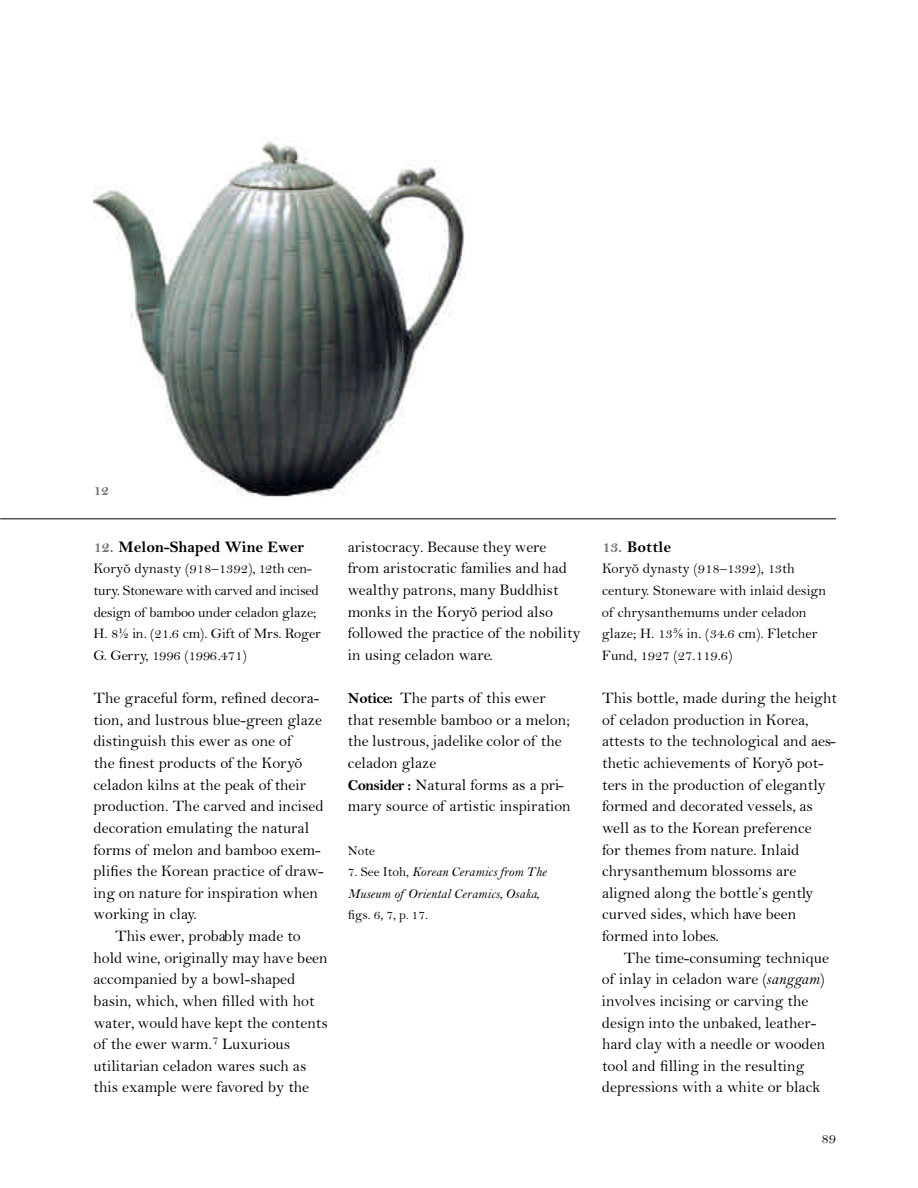
<style>
.page{position:relative;width:918px;height:1188px;background:#fff}
.page>*{position:absolute;margin:0;border:0;box-sizing:border-box;transform-origin:0 0}
.t1{font:16.2px/21.6px "Bell M Tdia";color:#000}
.t2{font:700 16.2px "Bell M Tdia";color:#000}
.t3{font:700 15px "Bell";color:#737373}
.t4{font:14.7px/21.6px "Bell M Tdia";color:#000}
.t5{font:14.7px "Bell";color:#000}
.t6{font:italic 13.5px/21.6px "Bell M Tdia";color:#000}
.t7{font:13.5px "Bell M Tdia";color:#000}
.s1{font-family:"Bell";color:#737373}
.s2{font-family:"Bell";font-weight:700;font-size:15.3px}
.s3{font-style:normal}
.s4{font-style:italic}
</style>
<div class="page">
<hr style="left:0;top:519px;width:836px;height:1px;background:#000">
<img style="left:93px;top:136px;width:372px;height:361px">
<p class="t3" style="left:94px;top:485px;width:17px">12</p>
<p class="t2" style="left:94px;top:540px;width:212px"><span class="s1">12.</span> Melon-Shaped Wine Ewer</p>
<p class="t4" style="left:93px;top:559px;width:229px">Koryô dynasty (918–1392), 12th cen-<br>t u ry. Stoneware with carved and i n c i s e d design of bamboo under celadon g l a z e ; H. 8ß in. (21.6 cm). Gift of M rs. Rog e r G. Gerry, 1996 (1996.471)</p>
<p class="t1" style="left:93px;top:688px;width:232px">The graceful form, refined decora&shy;tion, and lustrous blue-green glaze distinguish this ewer as one of<br>the finest products of the Koryô celadon kilns at the peak of their production. The carved and incised decoration emulating the natural forms of melon and bamboo exem&shy;plifies the Korean practice of draw&shy;ing on nature for inspiration when working in clay.</p>
<p class="t1" style="left:93px;top:926px;width:236px;text-indent:22px">This ewer, probably made to hold wine, originally may have been accompanied by a bowl-shaped basin, which, when filled with hot water, would have kept the contents of the ewer warm.<sup>7</sup> Luxurious utilitarian celadon wares such as this example were favored by the</p>
<p class="t1" style="left:348px;top:537px;width:234px">aristocracy. Because they were from aristocratic families and had wealthy patrons, many Buddhist monks in the Koryô period also followed the practice of the nobility in using celadon ware.</p>
<p class="t1" style="left:348px;top:688px;width:225px"><span class="s2">Notice:</span> The parts of this ewer that resemble bamboo or a melon; the lustrous, jadelike color of the celadon glaze<br><span class="s2">Consider :</span> Natural forms as a pri&shy;mary source of artistic inspiration</p>
<p class="t7" style="left:348px;top:845px;width:29px">Note</p>
<p class="t6" style="left:348px;top:862px;width:200px"><span class="s3">7. See Itoh,</span> Korean Ceramics from The<br>Museum of Oriental Ceramics, Osaka<span class="s3">, figs. 6, 7, p. 17.</span></p>
<p class="t2" style="left:602px;top:540px;width:71px"><span class="s1">13.</span> Bottle</p>
<p class="t4" style="left:602px;top:559px;width:226px">Koryô dynasty (918–1392), 13th century. Stoneware with inlaid design of chrysanthemums under celadon glaze; H. 13¢ in. (34.6 cm). Fletcher<br>Fund, 1927 (27.119.6)</p>
<p class="t1" style="left:602px;top:688px;width:236px">This bottle, made during the height of celadon production in Korea, attests to the technological and aes&shy;thetic achievements of Koryô pot&shy;ters in the production of elegantly formed and decorated vessels, as well as to the Korean preference<br>for themes from nature. Inlaid chrysanthemum blossoms are aligned along the bottle’s gently curved sides, which have been formed into lobes.</p>
<p class="t1" style="left:602px;top:948px;width:229px;text-indent:22px">The time-consuming technique of inlay in celadon ware (<span class="s4">sanggam</span>) involves incising or carving the design into the unbaked, leather&shy;hard clay with a needle or wooden tool and filling in the resulting depressions with a white or black</p>
<p class="t5" style="left:821px;top:1133px;width:16px">89</p>
</div>
